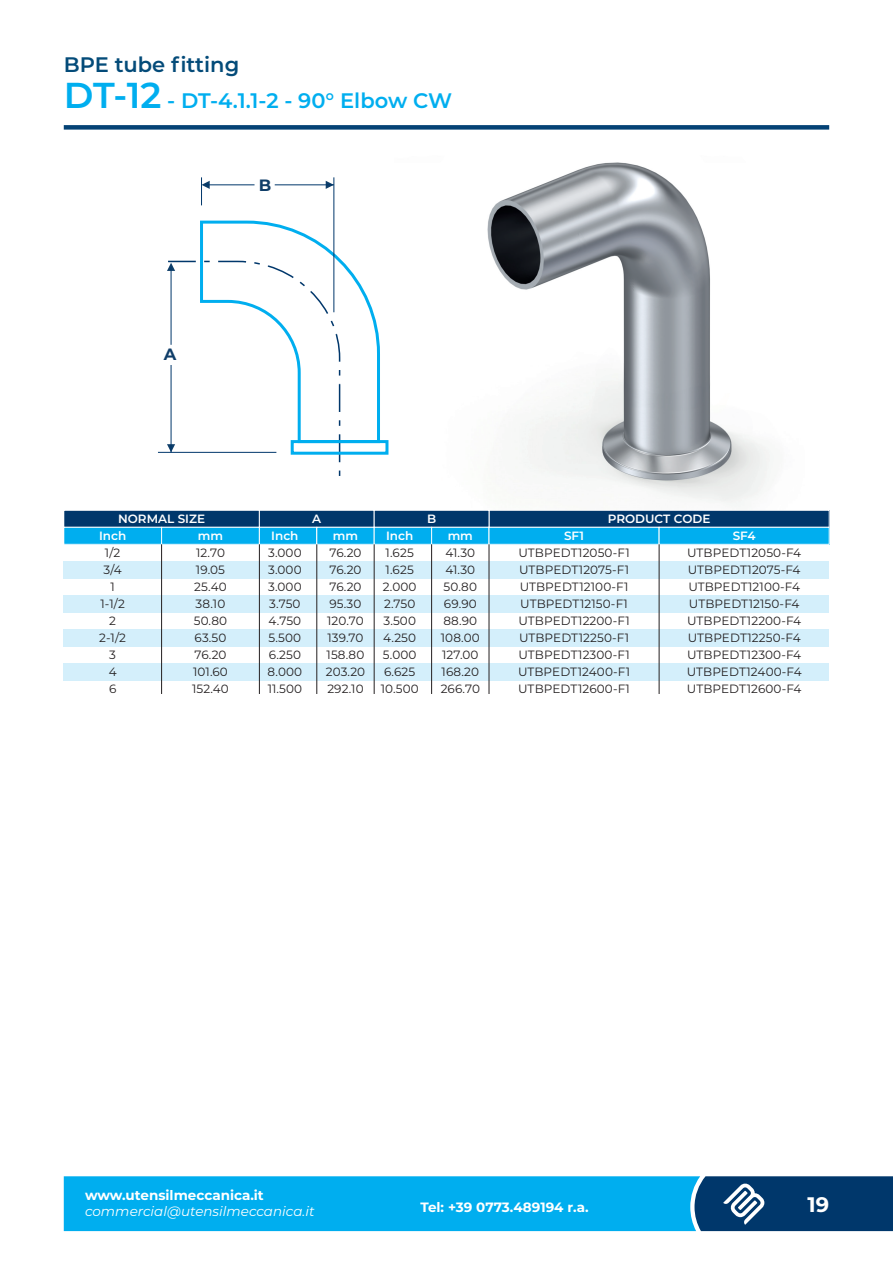
<style>
.page{position:relative;width:893px;height:1263px;background:#fff}
.page>*{position:absolute;margin:0;border:0;box-sizing:border-box;transform-origin:0 0}
.t1{font:600 21px/36.3px "Montserrat";color:#00aeef}
.t2{font:700 21px "Montserrat";color:#fff}
.t3{font:700 16.35px "Montserrat";color:#103e69}
.t4{font:700 13.5px "Montserrat";color:#fff}
.t5{font:italic 13.5px "Montserrat";color:#fff}
.t6{font:12px/17px "Montserrat";letter-spacing:.01em;color:#231f20;text-align:center}
.t7{font:600 12px "Montserrat";color:#fff}
.s1{color:#044b79}
.s2{font-size:36px}
</style>
<div class="page">
<img style="left:432px;top:162px;width:338px;height:384px">
<div style="left:64px;top:125px;width:765px;height:5px;background:#044275"></div>
<hr style="left:334px;top:177px;width:1px;height:135px;background:#00376b">
<svg style="left:201px;top:177px;width:9px;height:28px"></svg>
<svg style="left:326px;top:181px;width:8px;height:8px"></svg>
<hr style="left:206px;top:185px;width:49px;height:1px;background:#00376b">
<hr style="left:275px;top:185px;width:59px;height:1px;background:#00376b">
<hr style="left:158px;top:452px;width:118px;height:1px;background:#00376b">
<svg style="left:167px;top:219px;width:213px;height:257px"></svg>
<hr style="left:171px;top:267px;width:1px;height:78px;background:#00376b">
<hr style="left:171px;top:365px;width:1px;height:87px;background:#00376b">
<div style="left:291px;top:440px;width:97px;height:15px;border:3px solid #00aeef"></div>
<div style="left:64px;top:510px;width:195px;height:17px;background:#00376b"></div>
<div style="left:63px;top:510px;width:197px;height:18px;border:1px solid #fff"></div>
<div style="left:259px;top:510px;width:115px;height:17px;background:#00376b"></div>
<div style="left:259px;top:510px;width:116px;height:18px;border:1px solid #fff"></div>
<div style="left:489px;top:510px;width:340px;height:17px;background:#00376b"></div>
<div style="left:489px;top:510px;width:340px;height:18px;border:1px solid #fff"></div>
<div style="left:64px;top:527px;width:98px;height:17px;background:#00aeef"></div>
<div style="left:64px;top:527px;width:98px;height:18px;border:1px solid #fff"></div>
<div style="left:64px;top:561px;width:765px;height:17px;background:#d4effb"></div>
<div style="left:64px;top:595px;width:765px;height:17px;background:#d4effb"></div>
<div style="left:64px;top:629px;width:765px;height:17px;background:#d4effb"></div>
<div style="left:64px;top:663px;width:765px;height:17px;background:#d4effb"></div>
<div style="left:162px;top:527px;width:97px;height:17px;background:#00aeef"></div>
<div style="left:161px;top:527px;width:99px;height:18px;border:1px solid #fff"></div>
<div style="left:259px;top:527px;width:58px;height:17px;background:#00aeef"></div>
<div style="left:259px;top:527px;width:58px;height:18px;border:1px solid #fff"></div>
<div style="left:317px;top:527px;width:57px;height:17px;background:#00aeef"></div>
<div style="left:317px;top:527px;width:57px;height:18px;border:1px solid #fff"></div>
<div style="left:374px;top:510px;width:115px;height:17px;background:#00376b"></div>
<div style="left:374px;top:510px;width:115px;height:18px;border:1px solid #fff"></div>
<div style="left:374px;top:527px;width:58px;height:17px;background:#00aeef"></div>
<div style="left:374px;top:527px;width:58px;height:18px;border:1px solid #fff"></div>
<div style="left:432px;top:527px;width:57px;height:17px;background:#00aeef"></div>
<div style="left:431px;top:527px;width:58px;height:18px;border:1px solid #fff"></div>
<div style="left:489px;top:527px;width:170px;height:17px;background:#00aeef"></div>
<div style="left:489px;top:527px;width:170px;height:18px;border:1px solid #fff"></div>
<div style="left:659px;top:527px;width:170px;height:17px;background:#00aeef"></div>
<div style="left:659px;top:527px;width:170px;height:18px;border:1px solid #fff"></div>
<hr style="left:161px;top:544px;width:1px;height:150px;background:#231f20">
<hr style="left:259px;top:544px;width:1px;height:150px;background:#231f20">
<hr style="left:489px;top:544px;width:1px;height:150px;background:#231f20">
<hr style="left:659px;top:544px;width:1px;height:150px;background:#231f20">
<hr style="left:317px;top:544px;width:1px;height:150px;background:#231f20">
<hr style="left:374px;top:544px;width:1px;height:150px;background:#231f20">
<hr style="left:431px;top:544px;width:1px;height:150px;background:#231f20">
<svg style="left:64px;top:1176px;width:829px;height:55px;background:#0695d2"></svg>
<h1 class="t1" style="left:64px;top:45px;width:390px"><span class="s1">BPE tube fitting<br></span><span class="s2">DT-12</span> - DT-4.1.1-2 - 90° Elbow CW</h1>
<h2 class="t3" style="left:164px;top:342px;width:14px">A</h2>
<h2 class="t3" style="left:259px;top:173px;width:14px">B</h2>
<p class="t7" style="left:118px;top:511px;width:88px">NORMAL SIZE</p>
<p class="t7" style="left:312px;top:511px;width:11px">A</p>
<p class="t7" style="left:608px;top:511px;width:104px">PRODUCT CODE</p>
<p class="t7" style="left:99px;top:528px;width:29px">Inch</p>
<p class="t6" style="left:192px;top:544px;width:38px">12.70<br>19.05<br>25.40<br>38.10<br>50.80<br>63.50<br>76.20<br>101.60<br>152.40</p>
<p class="t6" style="left:268px;top:544px;width:36px;text-align:left">3.000<br>3.000<br>3.000<br>3.750<br>4.750<br>5.500<br>6.250<br>8.000<br>11.500</p>
<p class="t6" style="left:326px;top:544px;width:41px">76.20<br>76.20<br>76.20<br>95.30<br>120.70<br>139.70<br>158.80<br>203.20<br>292.10</p>
<p class="t6" style="left:518px;top:544px;width:114px;text-align:left">UTBPEDT12050-F1<br>UTBPEDT12075-F1<br>UTBPEDT12100-F1<br>UTBPEDT12150-F1<br>UTBPEDT12200-F1<br>UTBPEDT12250-F1<br>UTBPEDT12300-F1<br>UTBPEDT12400-F1<br>UTBPEDT12600-F1</p>
<p class="t6" style="left:687px;top:544px;width:116px;text-align:left">UTBPEDT12050-F4<br>UTBPEDT12075-F4<br>UTBPEDT12100-F4<br>UTBPEDT12150-F4<br>UTBPEDT12200-F4<br>UTBPEDT12250-F4<br>UTBPEDT12300-F4<br>UTBPEDT12400-F4<br>UTBPEDT12600-F4</p>
<p class="t7" style="left:427px;top:511px;width:11px">B</p>
<p class="t7" style="left:198px;top:528px;width:27px">mm</p>
<p class="t7" style="left:271px;top:528px;width:29px">Inch</p>
<p class="t7" style="left:333px;top:528px;width:27px">mm</p>
<p class="t7" style="left:386px;top:528px;width:29px">Inch</p>
<p class="t7" style="left:448px;top:528px;width:27px">mm</p>
<p class="t7" style="left:564px;top:528px;width:21px">SF1</p>
<p class="t7" style="left:733px;top:528px;width:24px">SF4</p>
<p class="t6" style="left:99px;top:544px;width:28px">1/2<br>3/4<br>1<br>1-1/2<br>2<br>2-1/2<br>3<br>4<br>6</p>
<p class="t6" style="left:381px;top:544px;width:39px">1.625<br>1.625<br>2.000<br>2.750<br>3.500<br>4.250<br>5.000<br>6.625<br>10.500</p>
<p class="t6" style="left:441px;top:544px;width:41px">41.30<br>41.30<br>50.80<br>69.90<br>88.90<br>108.00<br>127.00<br>168.20<br>266.70</p>
<p class="t4" style="left:85px;top:1185px;width:180px">www.utensilmeccanica.it</p>
<p class="t5" style="left:85px;top:1202px;width:231px">commercial@utensilmeccanica.it</p>
<p class="t4" style="left:420px;top:1197px;width:170px">Tel: +39 0773.489194 r.a.</p>
<h1 class="t2" style="left:808px;top:1189px;width:23px">19</h1>
</div>
